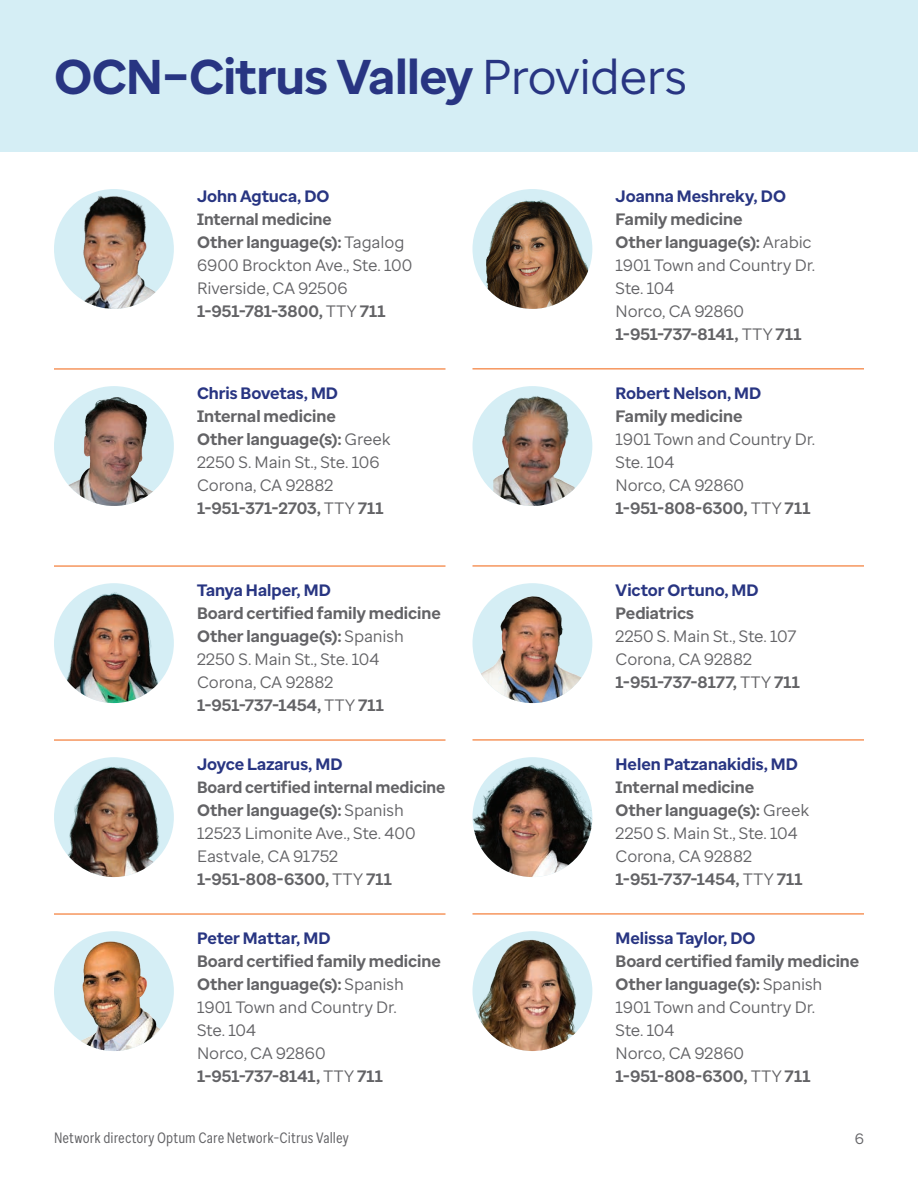
<style>
.page{position:relative;width:918px;height:1188px;background:#fff}
.page>*{position:absolute;margin:0;border:0;box-sizing:border-box;transform-origin:0 0}
.t1{font:700 48.75px "Optum Sans";letter-spacing:-.01em;color:#283582}
.t2{font:700 16.5px/23.1px "Optum Sans";color:#636366}
.t3{font:16.5px/23.1px "Optum Sans";letter-spacing:-.01em;color:#636366}
.t4{font:700 16.5px "Optum Sans";color:#283582}
.t5{font:700 16.35px "Optum Sans";color:#636366}
.t6{font:15px "Optum Sans Cond";letter-spacing:.005em;color:#636366}
.t7{font:15px "Optum Sans";color:#636366}
.s1{font-weight:400}
.s2{font-weight:700}
</style>
<div class="page">
<div style="left:0;top:0;width:918px;height:152px;background:#d5eef5"></div>
<div style="left:54px;top:189px;width:120px;height:120px;background:#d5eef5;border-radius:50%"></div>
<img style="left:66px;top:193px;width:96px;height:116px">
<img style="left:472px;top:196px;width:120px;height:113px">
<hr style="left:54px;top:368px;width:392px;height:2px;background:#f37328">
<hr style="left:473px;top:368px;width:391px;height:1px;background:#f37328">
<img style="left:57px;top:386px;width:114px;height:120px">
<div style="left:473px;top:386px;width:119px;height:120px;background:#d5eef5;border-radius:50%"></div>
<img style="left:493px;top:392px;width:82px;height:114px">
<hr style="left:54px;top:565px;width:392px;height:2px;background:#f37328">
<hr style="left:473px;top:565px;width:391px;height:2px;background:#f37328">
<div style="left:54px;top:583px;width:120px;height:120px;background:#d5eef5;border-radius:50%"></div>
<img style="left:55px;top:587px;width:112px;height:116px">
<img style="left:476px;top:583px;width:113px;height:120px">
<hr style="left:54px;top:739px;width:392px;height:2px;background:#f37328">
<hr style="left:473px;top:739px;width:391px;height:1px;background:#f37328">
<div style="left:54px;top:757px;width:120px;height:120px;background:#d5eef5;border-radius:50%"></div>
<img style="left:57px;top:760px;width:111px;height:117px">
<img style="left:472px;top:757px;width:120px;height:120px;border-radius:60px">
<hr style="left:54px;top:913px;width:392px;height:2px;background:#f37328">
<hr style="left:473px;top:913px;width:391px;height:1px;background:#f37328">
<img style="left:54px;top:931px;width:120px;height:120px;border-radius:60px">
<img style="left:472px;top:931px;width:120px;height:120px">
<h1 class="t1" style="left:54px;top:45px;width:635px">OCN–Citrus Valley <span class="s1">Providers</span></h1>
<p class="t4" style="left:197px;top:185px;width:134px">John Agtuca, DO</p>
<p class="t5" style="left:197px;top:208px;width:136px">Internal medicine</p>
<p class="t3" style="left:197px;top:230px;width:217px"><span class="s2">Other language(s):</span> Tagalog<br>6900 Brockton Ave., Ste. 100<br>Riverside, CA 92506<br><span class="s2">1-951-781-3800,</span> TTY <span class="s2">711</span></p>
<p class="t4" style="left:197px;top:382px;width:143px">Chris Bovetas, MD</p>
<p class="t2" style="left:197px;top:405px;width:195px">Internal medicine<br>Other language(s): <span class="s1">Greek<br>2250 S. Main St., Ste. 106<br>Corona, CA 92882<br></span>1-951-371‑2703, <span class="s1">TTY</span> 711</p>
<p class="t4" style="left:197px;top:579px;width:135px">Tanya Halper, MD</p>
<p class="t2" style="left:197px;top:602px;width:245px">Board certified family medicine<br>Other language(s): <span class="s1">Spanish<br>2250 S. Main St., Ste. 104<br>Corona, CA 92882<br></span>1-951-737‑1454, <span class="s1">TTY</span> 711</p>
<p class="t4" style="left:197px;top:753px;width:147px">Joyce Lazarus, MD</p>
<p class="t5" style="left:197px;top:776px;width:250px">Board certified internal medicine</p>
<p class="t3" style="left:197px;top:799px;width:220px"><span class="s2">Other language(s):</span> Spanish<br>12523 Limonite Ave., Ste. 400<br>Eastvale, CA 91752<br><span class="s2">1-951-808‑6300,</span> TTY <span class="s2">711</span></p>
<p class="t4" style="left:197px;top:927px;width:135px">Peter Mattar, MD</p>
<p class="t2" style="left:197px;top:950px;width:245px">Board certified family medicine<br>Other language(s): <span class="s1">Spanish<br>1901 Town and Country Dr.<br>Ste. 104<br>Norco, CA 92860<br></span>1-951-737‑8141, <span class="s1">TTY</span> 711</p>
<p class="t4" style="left:616px;top:185px;width:172px">Joanna Meshreky, DO</p>
<p class="t3" style="left:616px;top:207px;width:201px"><span class="s2">Family medicine<br>Other language(s):</span> Arabic<br>1901 Town and Country Dr.<br>Ste. 104<br>Norco, CA 92860<br><span class="s2">1-951-737‑8141,</span> TTY <span class="s2">711</span></p>
<p class="t4" style="left:616px;top:382px;width:147px">Robert Nelson, MD</p>
<p class="t2" style="left:616px;top:405px;width:129px">Family medicine</p>
<p class="t3" style="left:616px;top:427px;width:201px">1901 Town and Country Dr.<br>Ste. 104<br>Norco, CA 92860<br><span class="s2">1-951-808‑6300,</span> TTY <span class="s2">711</span></p>
<p class="t4" style="left:616px;top:579px;width:145px">Victor Ortuno, MD</p>
<p class="t2" style="left:616px;top:602px;width:80px">Pediatrics</p>
<p class="t3" style="left:616px;top:625px;width:186px">2250 S. Main St., Ste. 107<br>Corona, CA 92882<br><span class="s2">1-951-737‑8177,</span> TTY <span class="s2">711</span></p>
<p class="t4" style="left:616px;top:753px;width:184px">Helen Patzanakidis, MD</p>
<p class="t2" style="left:616px;top:776px;width:195px">Internal medicine<br>Other language(s): <span class="s1">Greek<br>2250 S. Main St., Ste. 104<br>Corona, CA 92882<br></span>1-951-737‑1454, <span class="s1">TTY</span> 711</p>
<p class="t4" style="left:616px;top:927px;width:141px">Melissa Taylor, DO</p>
<p class="t2" style="left:616px;top:950px;width:245px">Board certified family medicine<br>Other language(s): <span class="s1">Spanish<br>1901 Town and Country Dr.<br>Ste. 104<br>Norco, CA 92860<br></span>1-951-808‑6300, <span class="s1">TTY</span> 711</p>
<p class="t6" style="left:54px;top:1128px;width:296px">Network directory Optum Care Network–Citrus Valley</p>
<p class="t7" style="left:855px;top:1129px;width:11px">6</p>
</div>
